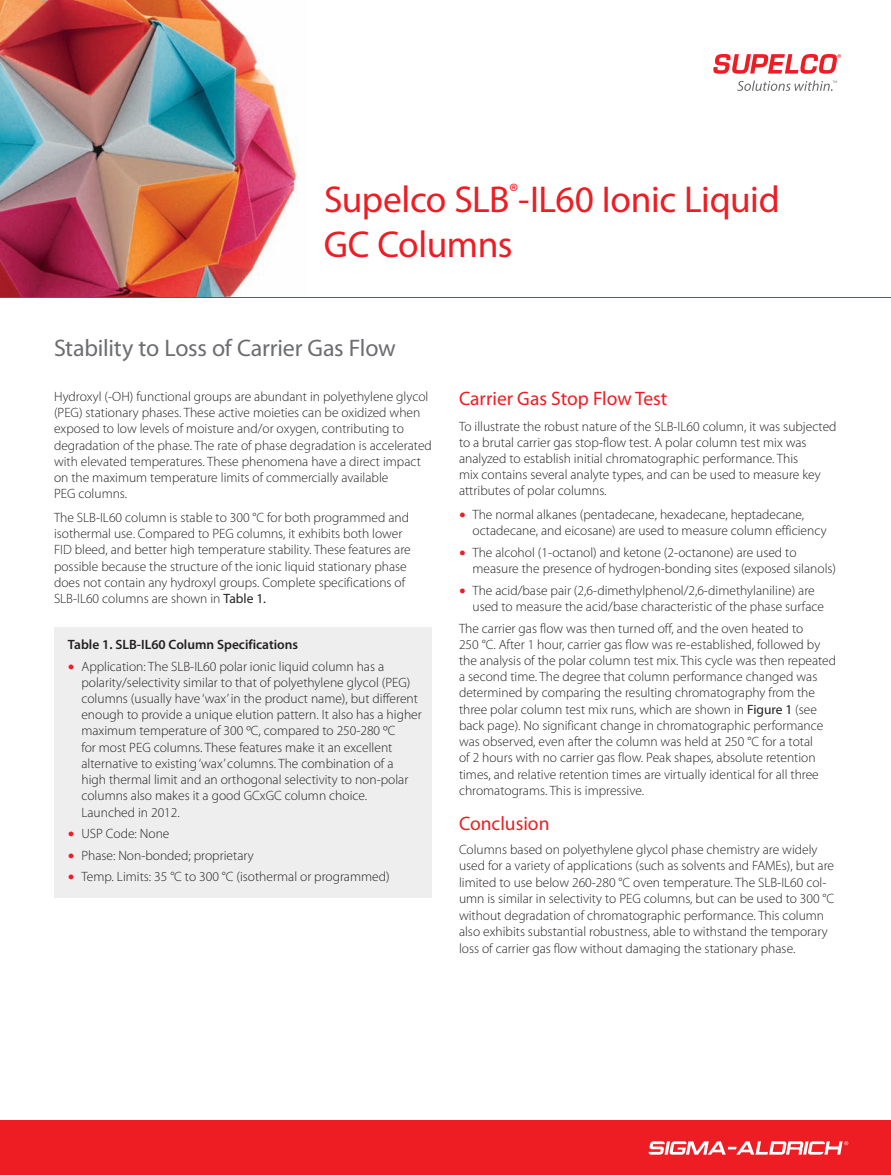
<style>
.page{position:relative;width:891px;height:1175px;background:#fff}
.page>*{position:absolute;margin:0;border:0;box-sizing:border-box;transform-origin:0 0}
.Primary_Header{font:37.5px/45px "Myriad Pro";letter-spacing:-.015em;color:#ee1d23}
.Secondary_Header{font:24px "Myriad Pro";letter-spacing:-.01em;color:#6c6d70}
.Paragraph_Header{font:19.5px "Myriad Pro";color:#ee1d23}
.Body_Text{font:300 13.5px/16.2px "Myriad Pro";color:#231f20}
.Bullet_Text{font:300 13.5px/16.2px "Myriad Pro";color:#231f20}
.Paragraph_Subhead_2{font:600 13.5px "Myriad Pro";color:#231f20}
.s1{font-weight:400}
.s2{font-size:27px;color:#ee1d23}
</style>
<div class="page">
<div style="left:54px;top:627px;width:378px;height:270px;background:#eeeeef"></div>
<div style="left:0;top:1120px;width:891px;height:54px;background:#ee1d23"></div>
<svg style="left:649px;top:1141px;width:199px;height:13px"></svg>
<svg style="left:713px;top:54px;width:128px;height:20px"></svg>
<svg style="left:737px;top:80px;width:100px;height:11px"></svg>
<img style="left:0;top:0;width:297px;height:297px">
<hr style="left:0;top:297px;width:891px;height:1px;background:#ee1d23">
<p class="Primary_Header" style="left:324px;top:176px;width:457px">Supelco SLB<sup>®</sup>-IL60 Ionic Liquid<br>GC Columns</p>
<p class="Secondary_Header" style="left:54px;top:333px;width:343px">Stability to Loss of Carrier Gas Flow</p>
<p class="Body_Text" style="left:54px;top:388px;width:379px">Hydroxyl (-OH) functional groups are abundant in polyethylene glycol (PEG) stationary phases. These active moieties can be oxidized when exposed to low levels of moisture and/or oxygen, contributing to degradation of the phase. The rate of phase degradation is accelerated with elevated temperatures. These phenomena have a direct impact on the maximum temperature limits of commercially available<br>PEG columns.</p>
<p class="Body_Text" style="left:54px;top:509px;width:358px">The SLB-IL60 column is stable to 300 °C for both programmed and isothermal use. Compared to PEG columns, it exhibits both lower FID bleed, and better high temperature stability. These features are possible because the structure of the ionic liquid stationary phase does not contain any hydroxyl groups. Complete specifications of SLB-IL60 columns are shown in <span class="s1">Table 1.</span></p>
<p class="Paragraph_Subhead_2" style="left:68px;top:636px;width:232px">Table 1. SLB-IL60 Column Specifications</p>
<p class="Bullet_Text" style="left:81px;top:658px;width:342px;text-indent:-13px"><span class="s2">•</span> Application: The SLB-IL60 polar ionic liquid column has a polarity/selectivity similar to that of polyethylene glycol (PEG) columns (usually have ‘wax’ in the product name), but different enough to provide a unique elution pattern. It also has a higher maximum temperature of 300 ºC, compared to 250-280 ºC<br>for most PEG columns. These features make it an excellent alternative to existing ‘wax’ columns. The combination of a<br>high thermal limit and an orthogonal selectivity to non-polar columns also makes it a good GCxGC column choice.<br>Launched in 2012.</p>
<p class="Bullet_Text" style="left:68px;top:825px;width:103px"><span class="s2">•</span> USP Code: None</p>
<p class="Bullet_Text" style="left:68px;top:847px;width:187px"><span class="s2">•</span> Phase: Non-bonded; proprietary</p>
<p class="Bullet_Text" style="left:68px;top:868px;width:323px"><span class="s2">•</span> Temp. Limits: 35 °C to 300 °C (isothermal or programmed)</p>
<p class="Paragraph_Header" style="left:459px;top:387px;width:210px">Carrier Gas Stop Flow Test</p>
<p class="Body_Text" style="left:459px;top:418px;width:379px">To illustrate the robust nature of the SLB-IL60 column, it was subjected to a brutal carrier gas stop-flow test. A polar column test mix was analyzed to establish initial chromatographic performance. This<br>mix contains several analyte types, and can be used to measure key attributes of polar columns.</p>
<p class="Bullet_Text" style="left:472px;top:506px;width:356px;text-indent:-14px"><span class="s2">•</span> The normal alkanes (pentadecane, hexadecane, heptadecane, octadecane, and eicosane) are used to measure column efficiency</p>
<p class="Bullet_Text" style="left:472px;top:544px;width:365px;text-indent:-14px"><span class="s2">•</span> The alcohol (1-octanol) and ketone (2-octanone) are used to measure the presence of hydrogen-bonding sites (exposed silanols)</p>
<p class="Bullet_Text" style="left:472px;top:582px;width:353px;text-indent:-14px"><span class="s2">•</span> The acid/base pair (2,6-dimethylphenol/2,6-dimethylaniline) are used to measure the acid/base characteristic of the phase surface</p>
<p class="Body_Text" style="left:459px;top:620px;width:379px">The carrier gas flow was then turned off, and the oven heated to<br>250 °C. After 1 hour, carrier gas flow was re-established, followed by the analysis of the polar column test mix. This cycle was then repeated a second time. The degree that column performance changed was determined by comparing the resulting chromatography from the three polar column test mix runs, which are shown in <span class="s1">Figure 1</span> (see back page). No significant change in chromatographic performance was observed, even after the column was held at 250 °C for a total<br>of 2 hours with no carrier gas flow. Peak shapes, absolute retention times, and relative retention times are virtually identical for all three chromatograms. This is impressive.</p>
<p class="Paragraph_Header" style="left:459px;top:811px;width:92px">Conclusion</p>
<p class="Body_Text" style="left:459px;top:840px;width:377px">Columns based on polyethylene glycol phase chemistry are widely used for a variety of applications (such as solvents and FAMEs), but are limited to use below 260-280 °C oven temperature. The SLB-IL60 col&shy;umn is similar in selectivity to PEG columns, but can be used to 300 °C without degradation of chromatographic performance. This column also exhibits substantial robustness, able to withstand the temporary loss of carrier gas flow without damaging the stationary phase.</p>
</div>
